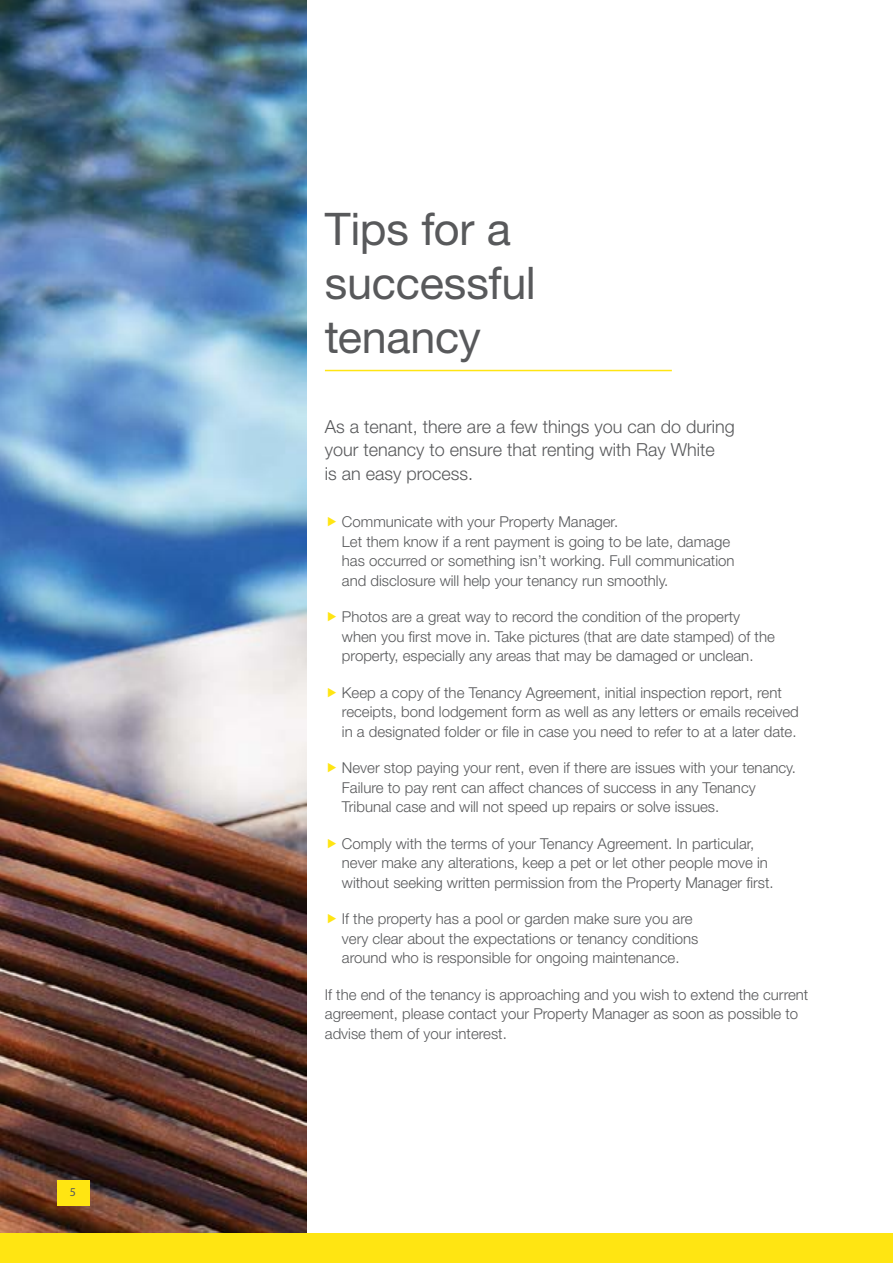
<style>
.page{position:relative;width:893px;height:1263px;background:#fff}
.page>*{position:absolute;margin:0;border:0;box-sizing:border-box;transform-origin:0 0}
.t1{font:45px/54px "Helvetica Neue LT Pro";letter-spacing:-.005em;color:#58595b}
.t2{font:300 18px/23.2px "Helvetica Neue LT Pro";color:#58595b}
.t3{font:300 15px/19.5px "Helvetica Neue LT Pro";color:#58595b}
.t4{font:12px "Myriad Pro";color:#58595b}
</style>
<div class="page">
<hr style="left:325px;top:370px;width:347px;height:1px;background:#ffe512">
<img style="left:0;top:0;width:307px;height:1234px">
<div style="left:57px;top:1180px;width:32px;height:25px;background:#ffe512"></div>
<div style="left:0;top:1234px;width:893px;height:29px;background:#ffe512"></div>
<p class="t4" style="left:70px;top:1185px;width:8px">5</p>
<h1 class="t1" style="left:325px;top:201px;width:212px">Tips for a successful tenancy</h1>
<p class="t2" style="left:325px;top:415px;width:411px">As a tenant, there are a few things you can do during your tenancy to ensure that renting with Ray White<br>is an easy process.</p>
<p class="t3" style="left:342px;top:512px;width:394px">Communicate with your Property Manager.<br>Let them know if a rent payment is going to be late, damage has occurred or something isn’t working. Full communication and disclosure will help your tenancy run smoothly.</p>
<p class="t3" style="left:342px;top:607px;width:434px">Photos are a great way to record the condition of the property when you first move in. Take pictures (that are date stamped) of the property, especially any areas that may be damaged or unclean.</p>
<p class="t3" style="left:342px;top:682px;width:458px">Keep a copy of the Tenancy Agreement, initial inspection report, rent receipts, bond lodgement form as well as any letters or emails received in a designated folder or file in case you need to refer to at a later date.</p>
<p class="t3" style="left:342px;top:758px;width:456px">Never stop paying your rent, even if there are issues with your tenancy.<br>Failure to pay rent can affect chances of success in any Tenancy<br>Tribunal case and will not speed up repairs or solve issues.</p>
<p class="t3" style="left:342px;top:833px;width:433px">Comply with the terms of your Tenancy Agreement. In particular, never make any alterations, keep a pet or let other people move in without seeking written permission from the Property Manager first.</p>
<p class="t3" style="left:342px;top:909px;width:358px">If the property has a pool or garden make sure you are very clear about the expectations or tenancy conditions around who is responsible for ongoing maintenance.</p>
<p class="t3" style="left:325px;top:984px;width:485px">If the end of the tenancy is approaching and you wish to extend the current agreement, please contact your Property Manager as soon as possible to advise them of your interest.</p>
</div>
